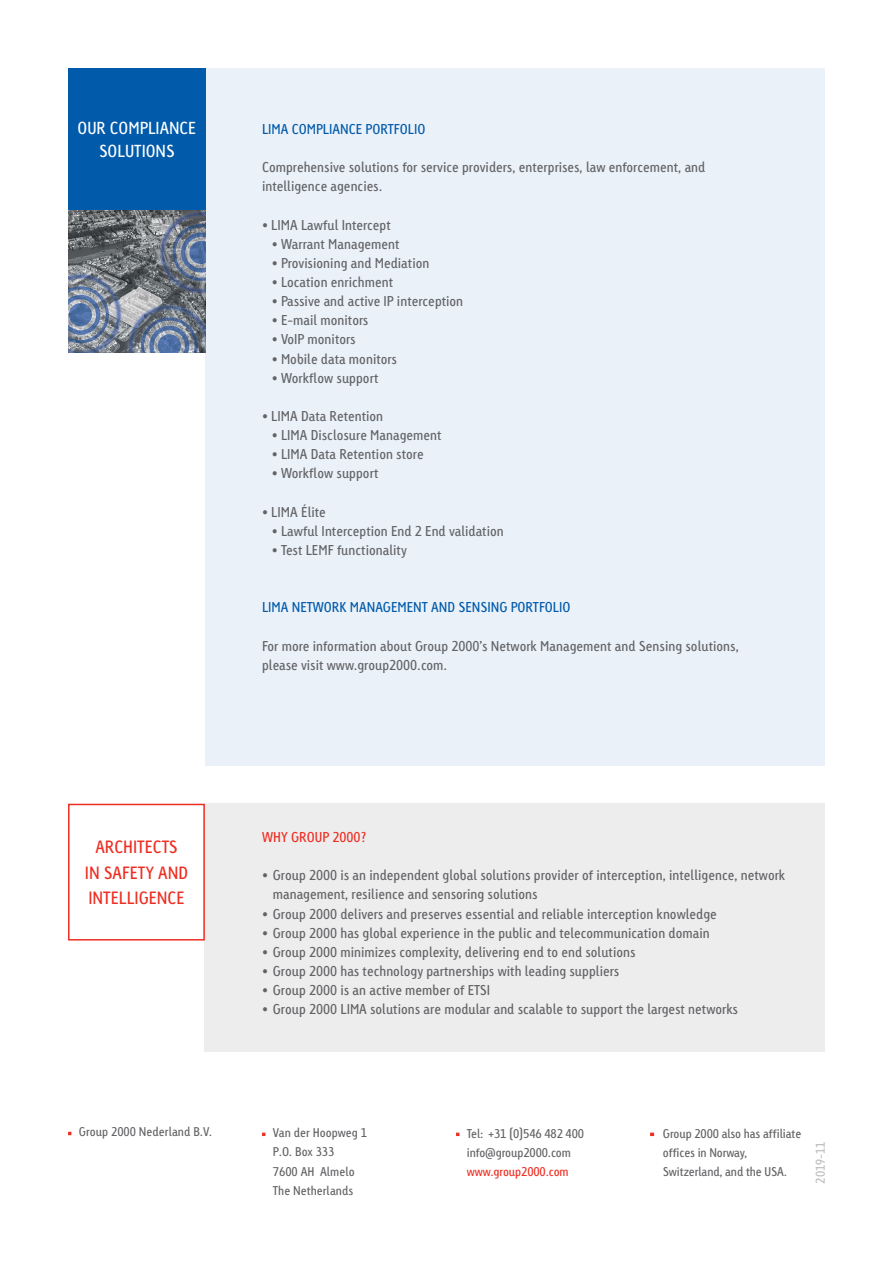
<style>
.page{position:relative;width:893px;height:1263px;background:#fff}
.page>*{position:absolute;margin:0;border:0;box-sizing:border-box;transform-origin:0 0}
.t1{font:16.8px "Linotype Tetria Regular Tab";color:#ee2e22}
.t2{font:16.5px/22.5px "Linotype Tetria Regular Tab";color:#fff;text-align:center}
.t3{font:13.5px/19.2px "Linotype Tetria Regular Tab";color:#636366}
.t4{font:13.5px "Linotype Tetria Regular Tab";color:#015aaa}
.t5{font:13.5px "Linotype Tetria Regular Tab";color:#ee2e22}
.t6{font:12px/19.2px "Linotype Tetria Regular Tab";letter-spacing:-.01em;color:#636366}
.t7{font:12px "Linotype Tetria Regular Tab";letter-spacing:-.01em;color:#ee2e22}
.t8{font:12px "Linotype Tetria Regular Tab";color:#bcbdc0}
</style>
<div class="page">
<svg style="left:650px;top:1133px;width:4px;height:3px"></svg>
<div style="left:205px;top:804px;width:620px;height:248px;background:#ededee"></div>
<div style="left:68px;top:804px;width:137px;height:136px;background:#fff;border:2px solid #ee2e22"></div>
<div style="left:206px;top:68px;width:619px;height:697px;background:#eaf1f9"></div>
<div style="left:68px;top:68px;width:138px;height:142px;background:#015aaa"></div>
<img style="left:68px;top:210px;width:138px;height:143px">
<p class="t2" style="left:78px;top:117px;width:120px">OUR COMPLIANCE<br>SOLUTIONS</p>
<p class="t4" style="left:262px;top:121px;width:165px">LIMA COMPLIANCE PORTFOLIO</p>
<p class="t3" style="left:262px;top:158px;width:445px">Comprehensive solutions for service providers, enterprises, law enforcement, and intelligence agencies.</p>
<p class="t3" style="left:262px;top:215px;width:130px">• LIMA Lawful Intercept</p>
<p class="t3" style="left:272px;top:234px;width:129px">• Warrant Management</p>
<p class="t3" style="left:272px;top:253px;width:159px">• Provisioning and Mediation</p>
<p class="t3" style="left:272px;top:273px;width:123px">• Location enrichment</p>
<p class="t3" style="left:272px;top:292px;width:193px">• Passive and active IP interception</p>
<p class="t3" style="left:272px;top:311px;width:98px">• E-mail monitors</p>
<p class="t3" style="left:272px;top:330px;width:85px">• VoIP monitors</p>
<p class="t3" style="left:272px;top:349px;width:127px">• Mobile data monitors</p>
<p class="t3" style="left:272px;top:368px;width:108px">• Workflow support</p>
<p class="t3" style="left:262px;top:406px;width:123px">• LIMA Data Retention</p>
<p class="t3" style="left:272px;top:426px;width:171px">• LIMA Disclosure Management</p>
<p class="t3" style="left:272px;top:445px;width:153px">• LIMA Data Retention store</p>
<p class="t3" style="left:272px;top:464px;width:108px">• Workflow support</p>
<p class="t3" style="left:262px;top:502px;width:65px">• LIMA Élite</p>
<p class="t3" style="left:272px;top:521px;width:234px">• Lawful Interception End 2 End validation</p>
<p class="t3" style="left:272px;top:540px;width:137px">• Test LEMF functionality</p>
<p class="t4" style="left:262px;top:599px;width:310px">LIMA NETWORK MANAGEMENT AND SENSING PORTFOLIO</p>
<p class="t3" style="left:262px;top:636px;width:478px">For more information about Group 2000’s Network Management and Sensing solutions, please visit www.group2000.com.</p>
<p class="t1" style="left:95px;top:837px;width:84px">ARCHITECTS</p>
<p class="t1" style="left:85px;top:862px;width:105px">IN SAFETY AND</p>
<p class="t1" style="left:88px;top:888px;width:98px">INTELLIGENCE</p>
<p class="t5" style="left:262px;top:829px;width:106px">WHY GROUP 2000?</p>
<p class="t3" style="left:273px;top:866px;width:514px;text-indent:-11px">• Group 2000 is an independent global solutions provider of interception, intelligence, network management, resilience and sensoring solutions</p>
<p class="t3" style="left:262px;top:904px;width:456px">• Group 2000 delivers and preserves essential and reliable interception knowledge</p>
<p class="t3" style="left:262px;top:923px;width:449px">• Group 2000 has global experience in the public and telecommunication domain</p>
<p class="t3" style="left:262px;top:942px;width:375px">• Group 2000 minimizes complexity, delivering end to end solutions</p>
<p class="t3" style="left:262px;top:961px;width:359px">• Group 2000 has technology partnerships with leading suppliers</p>
<p class="t3" style="left:262px;top:980px;width:230px">• Group 2000 is an active member of ETSI</p>
<p class="t3" style="left:262px;top:1000px;width:477px">• Group 2000 LIMA solutions are modular and scalable to support the largest networks</p>
<p class="t6" style="left:79px;top:1122px;width:135px">Group 2000 Nederland B.V.</p>
<p class="t6" style="left:273px;top:1123px;width:96px">Van der Hoopweg 1</p>
<p class="t6" style="left:273px;top:1142px;width:63px">P.O. Box 333</p>
<p class="t6" style="left:273px;top:1162px;width:83px">7600 AH Almelo</p>
<p class="t6" style="left:273px;top:1181px;width:82px">The Netherlands</p>
<p class="t6" style="left:467px;top:1123px;width:119px">Tel: +31 (0)546 482 400</p>
<p class="t6" style="left:467px;top:1143px;width:106px">info@group2000.com</p>
<p class="t7" style="left:467px;top:1164px;width:103px">www.group2000.com</p>
<p class="t6" style="left:663px;top:1123px;width:140px">Group 2000 also has affiliate offices in Norway,</p>
<p class="t6" style="left:663px;top:1162px;width:126px">Switzerland, and the USA.</p>
<p class="t8" style="left:813px;top:1183px;width:44px;rotate:-90deg">2019-11</p>
</div>
